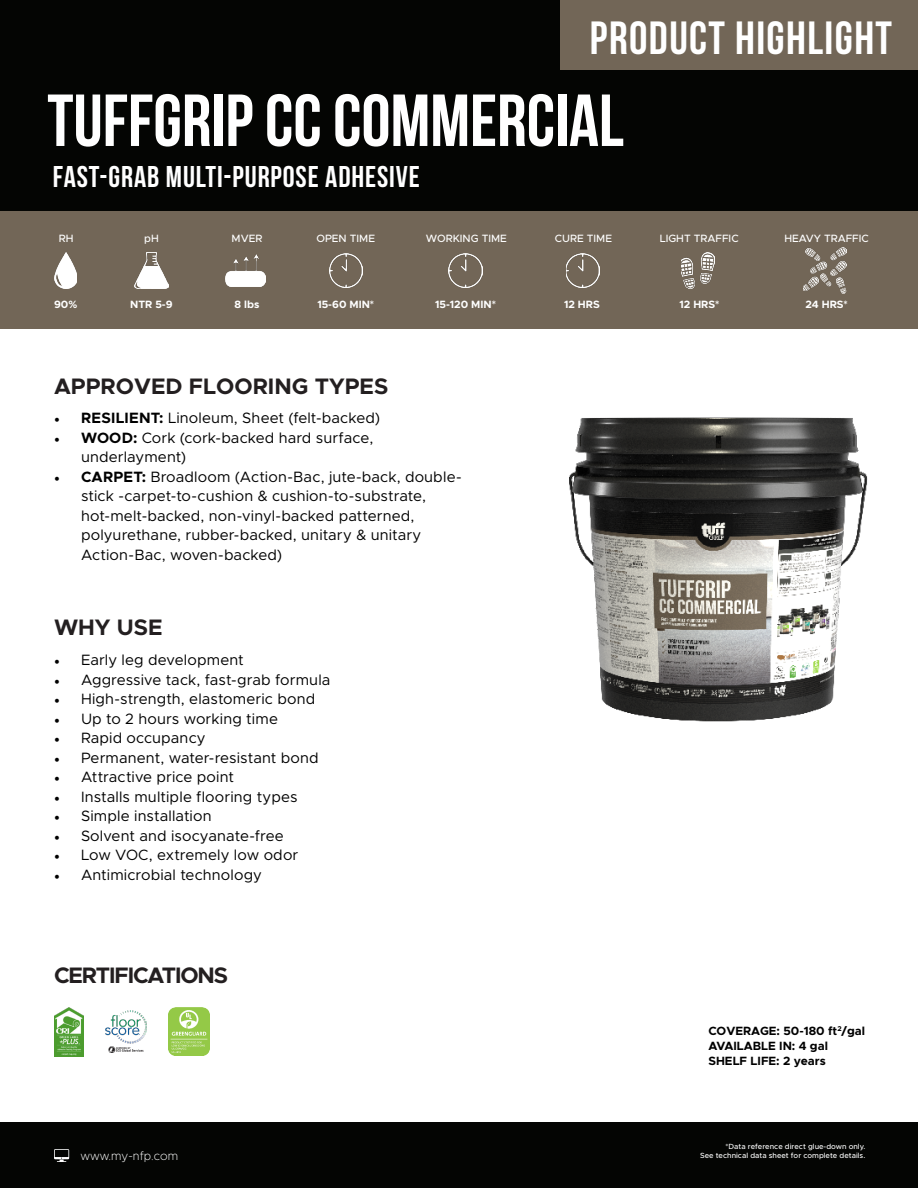
<style>
.page{position:relative;width:918px;height:1188px;background:#fff}
.page>*{position:absolute;margin:0;border:0;box-sizing:border-box;transform-origin:0 0}
.t1{font:700 73.5px "Bebas Neue";color:#fff}
.t2{font:700 46.5px "Bebas Neue";letter-spacing:.03em;color:#fff}
.t3{font:30px "Bebas Neue";letter-spacing:.03em;color:#fff}
.t4{font:700 22.5px "Metropolis";color:#231f20}
.t5{font:700 22.5px "Metropolis";letter-spacing:-.05em;color:#231f20}
.t6{font:15px/19.5px "Metropolis";letter-spacing:.01em;color:#000}
.t7{font:700 12px "Metropolis";color:#000}
.t8{font:200 12px "Metropolis";color:#fff}
.t9{font:500 10.65px "Metropolis";color:#fff}
.t10{font:700 10.65px "Metropolis";color:#fff}
.t11{font:500 7.5px "Metropolis";color:#fff}
.s1{font-family:"Minion Pro"}
.s2{font-weight:700}
</style>
<div class="page">
<div style="left:0;top:0;width:918px;height:212px;background:#040503"></div>
<div style="left:0;top:1122px;width:918px;height:66px;background:#040503"></div>
<svg style="left:54px;top:1149px;width:15px;height:13px"></svg>
<div style="left:0;top:212px;width:918px;height:117px;background:#726657"></div>
<img style="left:569px;top:417px;width:299px;height:305px">
<img style="left:55px;top:252px;width:22px;height:36px">
<img style="left:135px;top:252px;width:33px;height:37px">
<img style="left:225px;top:254px;width:41px;height:33px">
<img style="left:329px;top:254px;width:34px;height:33px">
<img style="left:449px;top:254px;width:33px;height:33px">
<img style="left:566px;top:254px;width:33px;height:33px">
<img style="left:681px;top:252px;width:34px;height:37px">
<img style="left:803px;top:247px;width:43px;height:46px">
<img style="left:169px;top:1007px;width:40px;height:49px">
<img style="left:54px;top:1007px;width:29px;height:50px">
<img style="left:105px;top:1010px;width:42px;height:43px">
<div style="left:561px;top:0;width:357px;height:70px;background:#726657"></div>
<p class="t2" style="left:590px;top:12px;width:304px">PRODUCT HIGHLIGHT</p>
<p class="t1" style="left:47px;top:80px;width:578px">TUFFGRIP CC COMMERCIAL</p>
<p class="t3" style="left:53px;top:160px;width:368px">FAST-GRAB MULTI-PURPOSE ADHESIVE</p>
<p class="t9" style="left:59px;top:231px;width:16px">RH</p>
<p class="t9" style="left:144px;top:231px;width:16px">pH</p>
<p class="t9" style="left:232px;top:231px;width:32px">MVER</p>
<p class="t9" style="left:316px;top:231px;width:60px">OPEN TIME</p>
<p class="t9" style="left:426px;top:231px;width:83px">WORKING TIME</p>
<p class="t10" style="left:54px;top:298px;width:25px">90%</p>
<p class="t10" style="left:130px;top:298px;width:44px">NTR 5-9</p>
<p class="t10" style="left:235px;top:298px;width:26px">8 lbs</p>
<p class="t10" style="left:317px;top:298px;width:58px">15-60 MIN*</p>
<p class="t10" style="left:435px;top:298px;width:62px">15-120 MIN*</p>
<p class="t4" style="left:54px;top:372px;width:336px">APPROVED FLOORING TYPES</p>
<p class="t6" style="left:54px;top:408px;width:328px"><span class="s1">•</span> <span class="s2">RESILIENT:</span> Linoleum, Sheet (felt-backed)</p>
<p class="t6" style="left:81px;top:428px;width:294px;text-indent:-27px"><span class="s1">•</span> <span class="s2">WOOD:</span> Cork (cork-backed hard surface, underlayment)</p>
<p class="t6" style="left:81px;top:467px;width:382px;text-indent:-27px"><span class="s1">•</span> <span class="s2">CARPET:</span> Broadloom (Action-Bac, jute-back, double&shy;stick -carpet-to-cushion &amp; cushion-to-substrate, hot-melt-backed, non-vinyl-backed patterned, polyurethane, rubber-backed, unitary &amp; unitary Action-Bac, woven-backed)</p>
<p class="t4" style="left:54px;top:613px;width:110px">WHY USE</p>
<p class="t6" style="left:54px;top:650px;width:191px"><span class="s1">•</span> Early leg development</p>
<p class="t6" style="left:54px;top:670px;width:278px"><span class="s1">•</span> Aggressive tack, fast-grab formula</p>
<p class="t6" style="left:54px;top:689px;width:263px"><span class="s1">•</span> High-strength, elastomeric bond</p>
<p class="t6" style="left:54px;top:709px;width:225px"><span class="s1">•</span> Up to 2 hours working time</p>
<p class="t6" style="left:54px;top:728px;width:153px"><span class="s1">•</span> Rapid occupancy</p>
<p class="t6" style="left:54px;top:748px;width:266px"><span class="s1">•</span> Permanent, water-resistant bond</p>
<p class="t6" style="left:54px;top:767px;width:182px"><span class="s1">•</span> Attractive price point</p>
<p class="t6" style="left:54px;top:787px;width:245px"><span class="s1">•</span> Installs multiple flooring types</p>
<p class="t6" style="left:54px;top:806px;width:159px"><span class="s1">•</span> Simple installation</p>
<p class="t6" style="left:54px;top:826px;width:231px"><span class="s1">•</span> Solvent and isocyanate-free</p>
<p class="t6" style="left:54px;top:845px;width:246px"><span class="s1">•</span> Low VOC, extremely low odor</p>
<p class="t6" style="left:54px;top:865px;width:210px"><span class="s1">•</span> Antimicrobial technology</p>
<p class="t5" style="left:54px;top:961px;width:176px">CERTIFICATIONS</p>
<p class="t8" style="left:81px;top:1149px;width:99px">www.my-nfp.com</p>
<p class="t9" style="left:555px;top:231px;width:59px">CURE TIME</p>
<p class="t10" style="left:564px;top:298px;width:37px">12 HRS</p>
<p class="t9" style="left:660px;top:231px;width:80px">LIGHT TRAFFIC</p>
<p class="t10" style="left:680px;top:298px;width:41px">12 HRS*</p>
<p class="t9" style="left:784px;top:231px;width:86px">HEAVY TRAFFIC</p>
<p class="t10" style="left:805px;top:298px;width:44px">24 HRS*</p>
<p class="t7" style="left:708px;top:1023px;width:158px">COVERAGE: 50-180 ft<sup>2</sup>/gal</p>
<p class="t7" style="left:708px;top:1038px;width:121px">AVAILABLE IN: 4 gal</p>
<p class="t7" style="left:708px;top:1053px;width:119px">SHELF LIFE: 2 years</p>
<p class="t11" style="left:725px;top:1142px;width:141px">*Data reference direct glue-down only.</p>
<p class="t11" style="left:700px;top:1151px;width:167px">See technical data sheet for complete details.</p>
</div>
